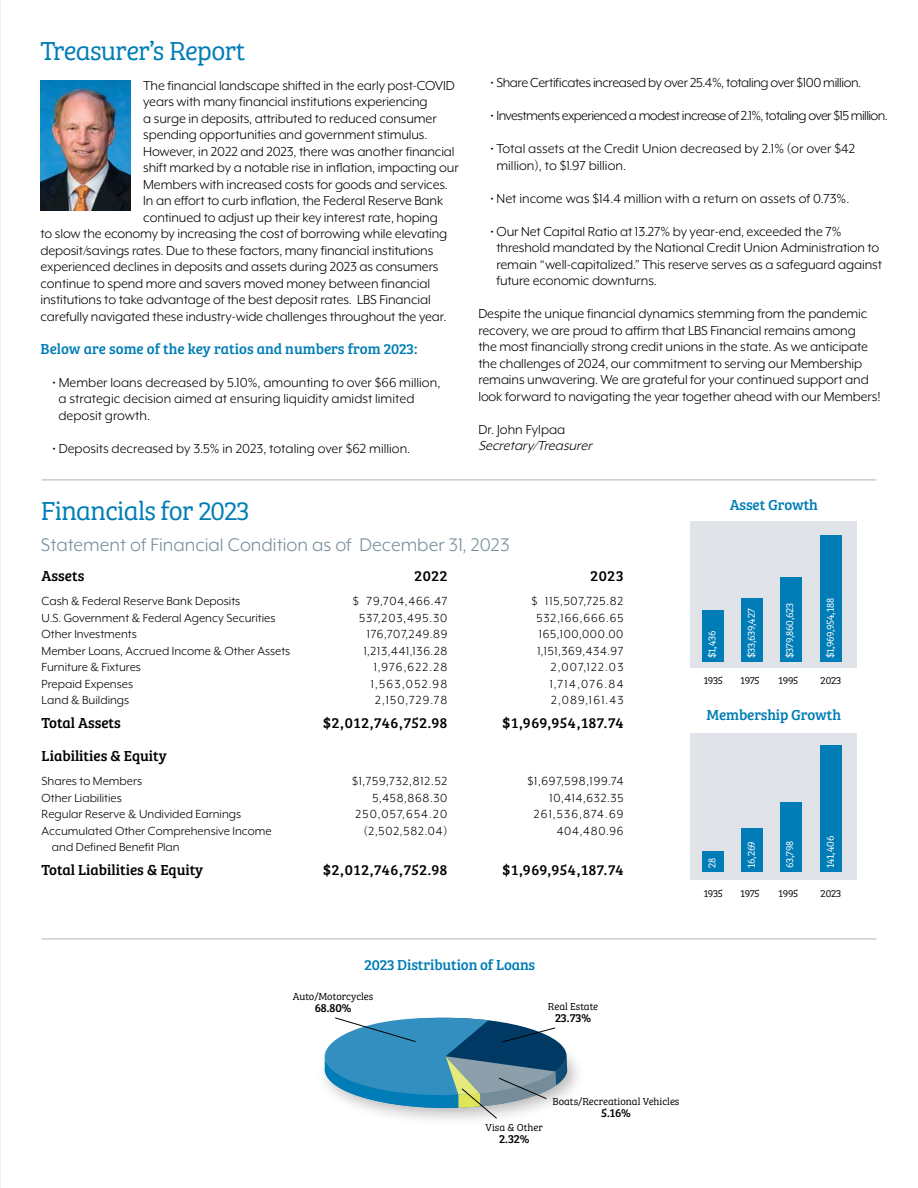
<style>
.page{position:relative;width:918px;height:1188px;background:#fff}
.page>*{position:absolute;margin:0;border:0;box-sizing:border-box;transform-origin:0 0}
.t1{font:27px "Bree Serif Lt";letter-spacing:-.025em;color:#007db6}
.t2{font:21px "Mr Eaves XL Mod OT";color:#768d99}
.t3{font:15px/16.5px "Mr Eaves XL Mod OT";letter-spacing:-.01em;color:#000}
.t4{font:15px "Bree Serif";letter-spacing:-.01em;color:#007db6}
.t5{font:15px "Mr Eaves XL Mod OT";letter-spacing:-.04em;color:#000}
.t6{font:15px "Bree Serif";color:#000}
.t7{font:15px "Mr Eaves XL Mod OT";letter-spacing:-.03em;color:#000}
.t8{font:15px "Bree Serif";letter-spacing:.045em;color:#000}
.t9{font:15px "Bree Serif";letter-spacing:.04em;color:#000}
.t10{font:italic 15px "Mr Eaves XL Mod OT";color:#000}
.t11{font:13.5px/16.5px "Mr Eaves XL Mod OT";color:#000}
.t12{font:13.5px "Mr Eaves XL Mod OT";letter-spacing:.05em;color:#000}
.t13{font:13.5px "Mr Eaves XL Mod OT";letter-spacing:.06em;color:#000}
.t14{font:13.5px "Mr Eaves XL Mod OT";letter-spacing:.07em;color:#000}
.t15{font:13.5px "Mr Eaves XL Mod OT";letter-spacing:.09em;color:#000}
.t16{font:12px "Bree Serif";letter-spacing:-.005em;color:#000}
.t17{font:10.5px "Bree Serif Lt";color:#000}
.t18{font:10.5px "Bree Serif Lt";letter-spacing:-.015em;color:#fff}
</style>
<div class="page">
<img style="left:40px;top:81px;width:90px;height:129px">
<hr style="left:42px;top:938px;width:834px;height:2px;background:#c5cdd4">
<hr style="left:42px;top:479px;width:834px;height:2px;background:#c5cdd4">
<div style="left:691px;top:521px;width:166px;height:147px;background:#e0e4e8"></div>
<div style="left:820px;top:535px;width:22px;height:127px;background:#007db6"></div>
<div style="left:742px;top:598px;width:21px;height:64px;background:#007db6"></div>
<div style="left:780px;top:577px;width:21px;height:85px;background:#007db6"></div>
<div style="left:702px;top:610px;width:22px;height:52px;background:#007db6"></div>
<div style="left:691px;top:733px;width:166px;height:147px;background:#e0e4e8"></div>
<div style="left:702px;top:851px;width:22px;height:21px;background:#007db6"></div>
<div style="left:820px;top:745px;width:22px;height:126px;background:#007db6"></div>
<div style="left:742px;top:829px;width:21px;height:43px;background:#007db6"></div>
<div style="left:780px;top:802px;width:21px;height:70px;background:#007db6"></div>
<svg style="left:324px;top:1017px;width:254px;height:102px"></svg>
<h2 class="t1" style="left:40px;top:31px;width:206px">Treasurer’s Report</h2>
<p class="t3" style="left:143px;top:77px;width:313px">The financial landscape shifted in the early post-COVID</p>
<p class="t3" style="left:143px;top:94px;width:286px">years with many financial institutions experiencing</p>
<p class="t3" style="left:143px;top:110px;width:295px">a surge in deposits, attributed to reduced consumer</p>
<p class="t3" style="left:143px;top:127px;width:286px">spending opportunities and government stimulus.</p>
<p class="t3" style="left:143px;top:143px;width:313px">However, in 2022 and 2023, there was another financial</p>
<p class="t3" style="left:143px;top:160px;width:317px">shift marked by a notable rise in inflation, impacting our</p>
<p class="t3" style="left:143px;top:176px;width:306px">Members with increased costs for goods and services.</p>
<p class="t3" style="left:143px;top:193px;width:301px">In an effort to curb inflation, the Federal Reserve Bank</p>
<p class="t3" style="left:143px;top:209px;width:296px">continued to adjust up their key interest rate, hoping</p>
<p class="t3" style="left:40px;top:226px;width:408px">to slow the economy by increasing the cost of borrowing while elevating</p>
<p class="t3" style="left:40px;top:242px;width:394px">deposit/savings rates. Due to these factors, many financial institutions</p>
<p class="t3" style="left:40px;top:259px;width:400px">experienced declines in deposits and assets during 2023 as consumers</p>
<p class="t3" style="left:40px;top:275px;width:391px">continue to spend more and savers moved money between financial</p>
<p class="t3" style="left:40px;top:292px;width:392px">institutions to take advantage of the best deposit rates. LBS Financial</p>
<p class="t3" style="left:40px;top:308px;width:408px">carefully navigated these industry-wide challenges throughout the year.</p>
<h3 class="t4" style="left:40px;top:338px;width:379px">Below are some of the key ratios and numbers from 2023:</h3>
<p class="t3" style="left:58px;top:374px;width:383px;text-indent:-6px">• Member loans decreased by 5.10%, amounting to over $66 million, a strategic decision aimed at ensuring liquidity amidst limited deposit growth.</p>
<p class="t3" style="left:52px;top:440px;width:359px">• Deposits decreased by 3.5% in 2023, totaling over $62 million.</p>
<p class="t7" style="left:490px;top:75px;width:372px">• Share Certificates increased by over 25.4%, totaling over $100 million.</p>
<p class="t5" style="left:490px;top:108px;width:399px">• Investments experienced a modest increase of 2.1%, totaling over $15 million.</p>
<p class="t3" style="left:496px;top:141px;width:360px;text-indent:-6px">• Total assets at the Credit Union decreased by 2.1% (or over $42 million), to $1.97 billion.</p>
<p class="t3" style="left:490px;top:190px;width:360px">• Net income was $14.4 million with a return on assets of 0.73%.</p>
<p class="t3" style="left:496px;top:223px;width:387px;text-indent:-6px">• Our Net Capital Ratio at 13.27% by year-end, exceeded the 7% threshold mandated by the National Credit Union Administration to remain “well-capitalized.” This reserve serves as a safeguard against future economic downturns.</p>
<p class="t3" style="left:478px;top:306px;width:404px">Despite the unique financial dynamics stemming from the pandemic recovery, we are proud to affirm that LBS Financial remains among<br>the most financially strong credit unions in the state. As we anticipate the challenges of 2024, our commitment to serving our Membership remains unwavering. We are grateful for your continued support and look forward to navigating the year together ahead with our Members!</p>
<p class="t3" style="left:478px;top:421px;width:88px">Dr. John Fylpaa</p>
<p class="t10" style="left:478px;top:438px;width:118px">Secretary/Treasurer</p>
<h2 class="t1" style="left:41px;top:491px;width:210px">Financials for 2023</h2>
<h3 class="t2" style="left:41px;top:534px;width:470px">Statement of Financial Condition as of December 31, 2023</h3>
<p class="t6" style="left:42px;top:565px;width:44px">Assets</p>
<p class="t6" style="left:414px;top:565px;width:35px">2022</p>
<p class="t6" style="left:590px;top:565px;width:35px">2023</p>
<p class="t11" style="left:42px;top:593px;width:200px">Cash &amp; Federal Reserve Bank Deposits</p>
<p class="t13" style="left:353px;top:594px;width:96px">$ 79,704,466.47</p>
<p class="t13" style="left:532px;top:594px;width:93px">$ 115,507,725.82</p>
<p class="t11" style="left:42px;top:609px;width:235px">U.S. Government &amp; Federal Agency Securities</p>
<p class="t14" style="left:359px;top:611px;width:90px">537,203,495.30</p>
<p class="t14" style="left:537px;top:611px;width:88px">532,166,666.65</p>
<p class="t11" style="left:42px;top:626px;width:97px">Other Investments</p>
<p class="t12" style="left:367px;top:627px;width:82px">176,707,249.89</p>
<p class="t12" style="left:539px;top:627px;width:86px">165,100,000.00</p>
<p class="t11" style="left:42px;top:642px;width:250px">Member Loans, Accrued Income &amp; Other Assets</p>
<p class="t12" style="left:364px;top:644px;width:85px">1,213,441,136.28</p>
<p class="t12" style="left:537px;top:644px;width:88px">1,151,369,434.97</p>
<p class="t11" style="left:42px;top:659px;width:101px">Furniture &amp; Fixtures</p>
<p class="t11" style="left:374px;top:659px;width:75px">1,976,622.28</p>
<p class="t11" style="left:551px;top:659px;width:74px">2,007,122.03</p>
<p class="t11" style="left:42px;top:675px;width:93px">Prepaid Expenses</p>
<p class="t11" style="left:371px;top:675px;width:78px">1,563,052.98</p>
<p class="t11" style="left:550px;top:675px;width:75px">1,714,076.84</p>
<p class="t11" style="left:42px;top:692px;width:89px">Land &amp; Buildings</p>
<p class="t11" style="left:375px;top:692px;width:74px">2,150,729.78</p>
<p class="t11" style="left:551px;top:692px;width:74px">2,089,161.43</p>
<p class="t6" style="left:42px;top:712px;width:81px">Total Assets</p>
<p class="t8" style="left:323px;top:712px;width:126px">$2,012,746,752.98</p>
<p class="t9" style="left:503px;top:712px;width:122px">$1,969,954,187.74</p>
<p class="t6" style="left:42px;top:745px;width:127px">Liabilities &amp; Equity</p>
<p class="t11" style="left:42px;top:773px;width:102px">Shares to Members</p>
<p class="t13" style="left:352px;top:774px;width:97px">$1,759,732,812.52</p>
<p class="t13" style="left:527px;top:774px;width:97px">$1,697,598,199.74</p>
<p class="t11" style="left:42px;top:789px;width:82px">Other Liabilities</p>
<p class="t11" style="left:372px;top:789px;width:76px">5,458,868.30</p>
<p class="t12" style="left:550px;top:791px;width:75px">10,414,632.35</p>
<p class="t11" style="left:42px;top:806px;width:201px">Regular Reserve &amp; Undivided Earnings</p>
<p class="t15" style="left:356px;top:807px;width:93px">250,057,654.20</p>
<p class="t15" style="left:534px;top:807px;width:91px">261,536,874.69</p>
<p class="t11" style="left:52px;top:822px;width:221px;text-indent:-10px">Accumulated Other Comprehensive Income and Defined Benefit Plan</p>
<p class="t11" style="left:364px;top:822px;width:85px">(2,502,582.04)</p>
<p class="t11" style="left:557px;top:822px;width:68px">404,480.96</p>
<p class="t6" style="left:42px;top:859px;width:163px">Total Liabilities &amp; Equity</p>
<p class="t8" style="left:323px;top:859px;width:126px">$2,012,746,752.98</p>
<p class="t9" style="left:503px;top:859px;width:122px">$1,969,954,187.74</p>
<p class="t4" style="left:365px;top:954px;width:172px">2023 Distribution of Loans</p>
<p class="t17" style="left:293px;top:989px;width:82px">Auto/Motorcycles</p>
<p class="t16" style="left:315px;top:999px;width:38px">68.80%</p>
<p class="t17" style="left:548px;top:999px;width:52px">Real Estate</p>
<p class="t16" style="left:555px;top:1009px;width:38px">23.73%</p>
<p class="t4" style="left:730px;top:494px;width:90px">Asset Growth</p>
<p class="t18" style="left:744px;top:658px;width:52px;rotate:-90deg">$33,639,427</p>
<p class="t18" style="left:782px;top:658px;width:57px;rotate:-90deg">$379,860,623</p>
<p class="t18" style="left:823px;top:658px;width:62px;rotate:-90deg">$1,969,954,188</p>
<p class="t18" style="left:704px;top:658px;width:29px;rotate:-90deg">$1,436</p>
<p class="t17" style="left:704px;top:673px;width:21px">1935</p>
<p class="t17" style="left:741px;top:673px;width:20px">1975</p>
<p class="t17" style="left:779px;top:673px;width:21px">1995</p>
<p class="t17" style="left:821px;top:673px;width:22px">2023</p>
<p class="t4" style="left:707px;top:704px;width:136px">Membership Growth</p>
<p class="t18" style="left:744px;top:868px;width:29px;rotate:-90deg">16,269</p>
<p class="t18" style="left:782px;top:868px;width:29px;rotate:-90deg">63,798</p>
<p class="t18" style="left:823px;top:868px;width:34px;rotate:-90deg">141,406</p>
<p class="t18" style="left:704px;top:868px;width:12px;rotate:-90deg">28</p>
<p class="t17" style="left:704px;top:886px;width:21px">1935</p>
<p class="t17" style="left:741px;top:886px;width:20px">1975</p>
<p class="t17" style="left:779px;top:886px;width:21px">1995</p>
<p class="t17" style="left:821px;top:886px;width:22px">2023</p>
<p class="t17" style="left:486px;top:1119px;width:59px">Visa &amp; Other</p>
<p class="t16" style="left:499px;top:1129px;width:31px">2.32%</p>
<p class="t17" style="left:552px;top:1094px;width:129px">Boats/Recreational Vehicles</p>
<p class="t16" style="left:601px;top:1104px;width:31px">5.16%</p>
</div>
